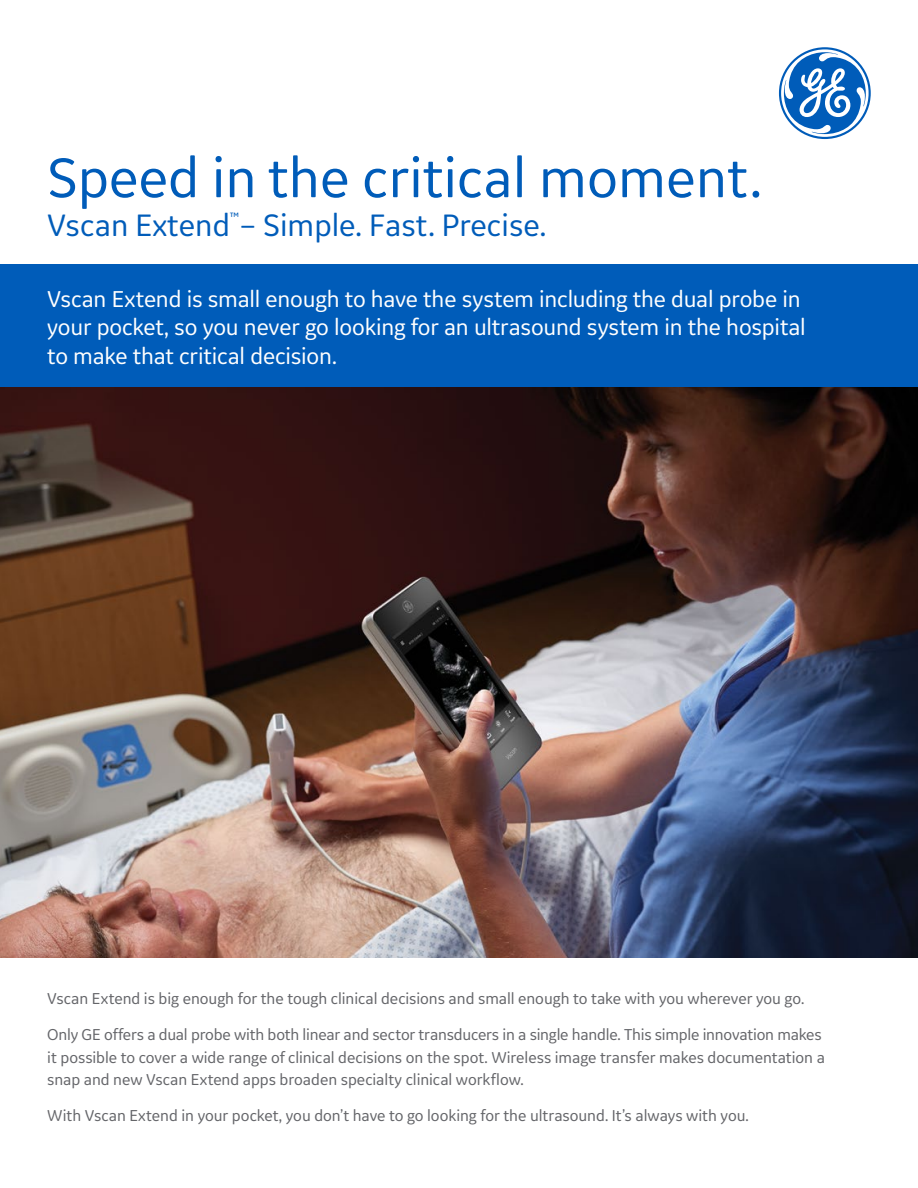
<style>
.page{position:relative;width:918px;height:1188px;background:#fff}
.page>*{position:absolute;margin:0;border:0;box-sizing:border-box;transform-origin:0 0}
.t1{font:58.35px "GE Inspira Sans";color:#005cb9}
.t2{font:32.4px "GE Inspira Sans";color:#005cb9}
.t3{font:24px/28.5px "GE Inspira Sans";letter-spacing:-.01em;color:#fff}
.t4{font:16.5px/36px "GE Inspira Sans";letter-spacing:-.005em;color:#646569}
.t5{font:14.1px "GE Inspira Sans";color:#005cb9}
</style>
<div class="page">
<div style="left:0;top:265px;width:918px;height:123px;background:#005cb9"></div>
<svg style="left:779px;top:47px;width:92px;height:92px"></svg>
<img style="left:0;top:388px;width:918px;height:570px">
<h1 class="t1" style="left:47px;top:142px;width:716px">Speed in the critical moment.</h1>
<h2 class="t2" style="left:47px;top:205px;width:501px">Vscan Extend – Simple. Fast. Precise.</h2>
<p class="t5" style="left:230px;top:208px;width:11px">™</p>
<h3 class="t3" style="left:47px;top:284px;width:760px">Vscan Extend is small enough to have the system including the dual probe in your pocket, so you never go looking for an ultrasound system in the hospital to make that critical decision.</h3>
<p class="t4" style="left:47px;top:980px;width:776px">Vscan Extend is big enough for the tough clinical decisions and small enough to take with you wherever you go.<br>Only GE offers a dual probe with both linear and sector transducers in a single handle. This simple innovation makes</p>
<p class="t4" style="left:47px;top:1045px;width:779px;line-height:22.5px">it possible to cover a wide range of clinical decisions on the spot. Wireless image transfer makes documentation a snap and new Vscan Extend apps broaden specialty clinical workflow.</p>
<p class="t4" style="left:47px;top:1097px;width:703px">With Vscan Extend in your pocket, you don’t have to go looking for the ultrasound. It’s always with you.</p>
</div>
